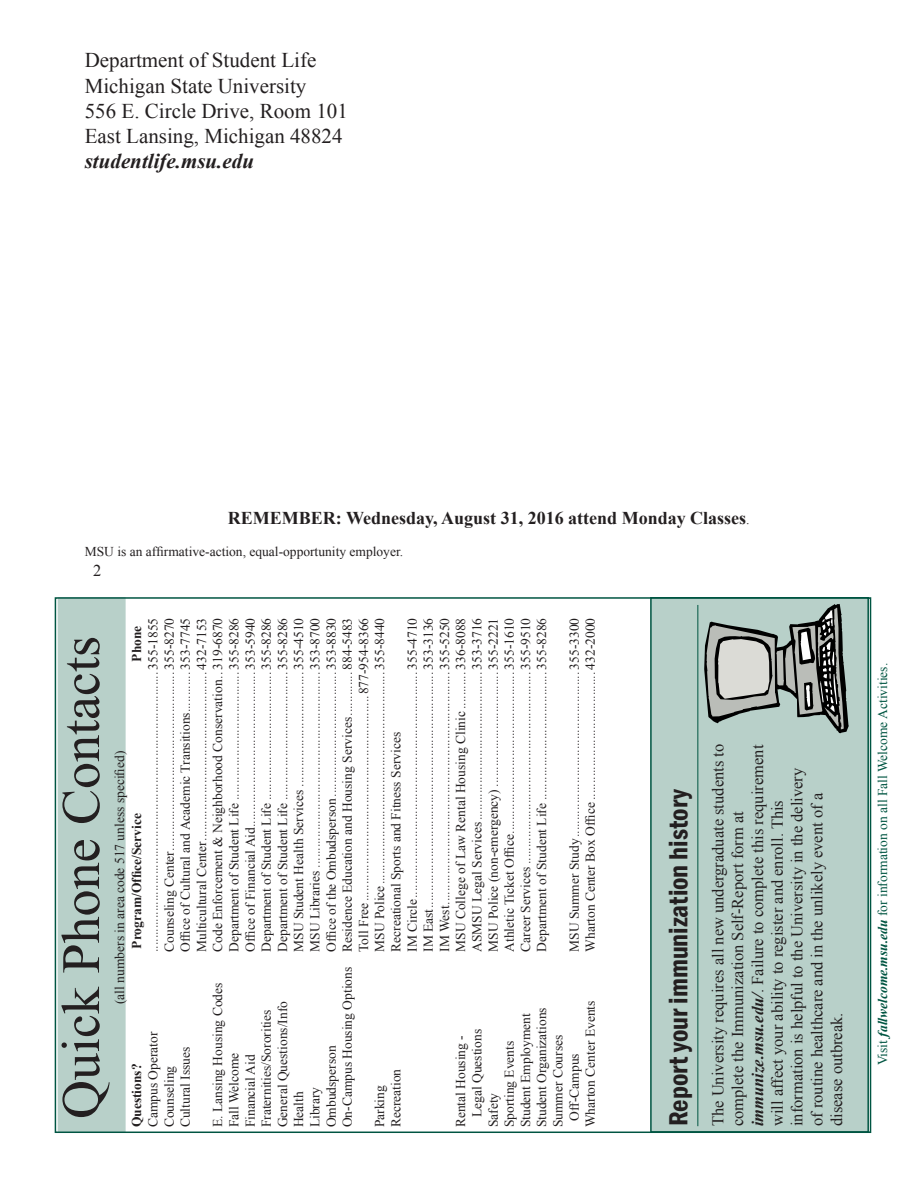
<style>
.page{position:relative;width:918px;height:1188px;background:#fff}
.page>*{position:absolute;margin:0;border:0;box-sizing:border-box;transform-origin:0 0}
.Subtitles{font:54px "Times New Roman";color:#231f20}
.Subtitles-2{font:600 condensed 27px "Franklin Gothic";color:#231f20}
.t1{font:21px/25.2px "Times New Roman";color:#231f20}
.t2{font:700 18px "Times New Roman";color:#231f20}
.t3{font:16.5px "Times New Roman";color:#231f20}
.Subtitles-3{font:13.5px/16.2px "Times New Roman";color:#231f20}
.t4{font:13.5px "Times New Roman";color:#005542}
.t5{font:700 13.5px "Times New Roman";color:#231f20}
.s1{font-weight:700;font-style:italic}
.s2{font-weight:400;font-size:13.5px}
</style>
<div class="page">
<div style="left:650px;top:597px;width:219px;height:536px;background:#b8d0c9;border:2px solid #005542"></div>
<div style="left:58px;top:597px;width:68px;height:536px;background:#b8d0c9;border:2px solid #b8d0c9"></div>
<hr style="left:697px;top:605px;width:1px;height:521px;background:#005542">
<svg style="left:704px;top:604px;width:145px;height:129px"></svg>
<p class="t1" style="left:85px;top:47px;width:233px">Department of Student Life</p>
<p class="t1" style="left:85px;top:73px;width:223px">Michigan State University</p>
<p class="t1" style="left:85px;top:98px;width:265px">556 E. Circle Drive, Room 101</p>
<p class="t1" style="left:85px;top:123px;width:259px">East Lansing, Michigan 48824 <span class="s1">studentlife.msu.edu</span></p>
<p class="t2" style="left:228px;top:505px;width:523px">REMEMBER: Wednesday, August 31, 2016 attend Monday Classes<span class="s2">.</span></p>
<p class="Subtitles-3" style="left:85px;top:543px;width:320px">MSU is an affirmative-action, equal-opportunity employer.</p>
<p class="t3" style="left:93px;top:559px;width:10px">2</p>
<p class="Subtitles-3" style="left:161px;top:952px;width:336px;rotate:-90deg">Counseling Center..................................................... 355-8270</p>
<p class="Subtitles-3" style="left:209px;top:952px;width:336px;rotate:-90deg">Code Enforcement &amp; Neighborhood Conservation.. 319-6870</p>
<p class="Subtitles-3" style="left:242px;top:952px;width:336px;rotate:-90deg">Office of Financial Aid.............................................. 353-5940</p>
<p class="Subtitles-3" style="left:290px;top:952px;width:336px;rotate:-90deg">MSU Student Health Services .................................. 355-4510</p>
<p class="Subtitles-3" style="left:307px;top:952px;width:336px;rotate:-90deg">MSU Libraries .......................................................... 353-8700</p>
<p class="Subtitles-3" style="left:323px;top:952px;width:336px;rotate:-90deg">Office of the Ombudsperson ..................................... 353-8830</p>
<p class="Subtitles-3" style="left:339px;top:1127px;width:511px;rotate:-90deg">On-Campus Housing Options Residence Education and Housing Services............. 884-5483</p>
<p class="Subtitles-3" style="left:355px;top:952px;width:336px;rotate:-90deg">Toll Free .............................................................877-954-8366</p>
<p class="Subtitles-3" style="left:371px;top:952px;width:336px;rotate:-90deg">MSU Police............................................................... 355-8440</p>
<p class="Subtitles-3" style="left:404px;top:952px;width:336px;rotate:-90deg">IM Circle................................................................... 355-4710</p>
<p class="Subtitles-3" style="left:420px;top:952px;width:336px;rotate:-90deg">IM East...................................................................... 353-3136</p>
<p class="Subtitles-3" style="left:436px;top:952px;width:336px;rotate:-90deg">IM West..................................................................... 355-5250</p>
<p class="Subtitles-3" style="left:501px;top:952px;width:336px;rotate:-90deg">Athletic Ticket Office................................................ 355-1610</p>
<p class="Subtitles-3" style="left:517px;top:952px;width:336px;rotate:-90deg">Career Services ......................................................... 355-9510</p>
<p class="Subtitles-3" style="left:566px;top:952px;width:336px;rotate:-90deg">MSU Summer Study................................................. 355-3300</p>
<p class="Subtitles-3" style="left:582px;top:952px;width:336px;rotate:-90deg">Wharton Center Box Office ...................................... 432-2000</p>
<p class="Subtitles-3" style="left:226px;top:952px;width:336px;rotate:-90deg">Department of Student Life ...................................... 355-8286</p>
<p class="Subtitles-3" style="left:258px;top:952px;width:336px;rotate:-90deg">Department of Student Life ...................................... 355-8286</p>
<p class="Subtitles-3" style="left:274px;top:952px;width:336px;rotate:-90deg">Department of Student Life ...................................... 355-8286</p>
<p class="Subtitles-3" style="left:469px;top:952px;width:336px;rotate:-90deg">ASMSU Legal Services............................................ 353-3716</p>
<p class="Subtitles-3" style="left:533px;top:952px;width:336px;rotate:-90deg">Department of Student Life ...................................... 355-8286</p>
<p class="Subtitles-3" style="left:452px;top:952px;width:336px;rotate:-90deg">MSU College of Law Rental Housing Clinic ........... 336-8088</p>
<p class="Subtitles-3" style="left:145px;top:952px;width:336px;rotate:-90deg">................................................................................... 355-1855</p>
<p class="Subtitles-3" style="left:177px;top:952px;width:336px;rotate:-90deg">Office of Cultural and Academic Transitions............ 353-7745</p>
<p class="Subtitles-3" style="left:193px;top:952px;width:336px;rotate:-90deg">Multicultural Center.................................................. 432-7153</p>
<p class="Subtitles-3" style="left:485px;top:952px;width:336px;rotate:-90deg">MSU Police (non-emergency) .................................. 355-2221</p>
<p class="t5" style="left:127px;top:662px;width:38px;rotate:-90deg">Phone</p>
<p class="Subtitles" style="left:45px;top:1119px;width:484px;rotate:-90deg">Quick Phone Contacts</p>
<p class="Subtitles-3" style="left:388px;top:952px;width:221px;rotate:-90deg">Recreational Sports and Fitness Services</p>
<p class="Subtitles-3" style="left:111px;top:1004px;width:255px;rotate:-90deg">(all numbers in area code 517 unless specified)</p>
<p class="t5" style="left:127px;top:949px;width:137px;rotate:-90deg">Program/Office/Service</p>
<p class="Subtitles-3" style="left:209px;top:1127px;width:146px;rotate:-90deg">E. Lansing Housing Codes</p>
<p class="Subtitles-3" style="left:582px;top:1127px;width:128px;rotate:-90deg">Wharton Center Events</p>
<p class="Subtitles-3" style="left:274px;top:1127px;width:128px;rotate:-90deg">General Questions/Info</p>
<p class="Subtitles-3" style="left:533px;top:1127px;width:122px;rotate:-90deg">Student Organizations</p>
<p class="Subtitles-3" style="left:258px;top:1127px;width:119px;rotate:-90deg">Fraternities/Sororities</p>
<p class="Subtitles-3" style="left:517px;top:1127px;width:116px;rotate:-90deg">Student Employment</p>
<p class="Subtitles-3" style="left:469px;top:1117px;width:90px;rotate:-90deg">Legal Questions</p>
<p class="Subtitles-3" style="left:145px;top:1127px;width:97px;rotate:-90deg">Campus Operator</p>
<p class="Subtitles-3" style="left:550px;top:1121px;width:87px;text-indent:-7px;rotate:-90deg">Summer Courses<br>Off-Campus</p>
<p class="Subtitles-3" style="left:452px;top:1127px;width:94px;rotate:-90deg">Rental Housing -</p>
<p class="Subtitles-3" style="left:501px;top:1127px;width:88px;rotate:-90deg">Sporting Events</p>
<p class="Subtitles-3" style="left:323px;top:1127px;width:83px;rotate:-90deg">Ombudsperson</p>
<p class="Subtitles-3" style="left:177px;top:1127px;width:82px;rotate:-90deg">Cultural Issues</p>
<p class="Subtitles-3" style="left:226px;top:1127px;width:76px;rotate:-90deg">Fall Welcome</p>
<p class="Subtitles-3" style="left:242px;top:1127px;width:75px;rotate:-90deg">Financial Aid</p>
<p class="t5" style="left:127px;top:1127px;width:65px;rotate:-90deg">Questions?</p>
<p class="Subtitles-3" style="left:161px;top:1127px;width:63px;rotate:-90deg">Counseling</p>
<p class="Subtitles-3" style="left:388px;top:1127px;width:60px;rotate:-90deg">Recreation</p>
<p class="Subtitles-3" style="left:371px;top:1127px;width:43px;rotate:-90deg">Parking</p>
<p class="Subtitles-3" style="left:307px;top:1127px;width:42px;rotate:-90deg">Library</p>
<p class="Subtitles-3" style="left:290px;top:1127px;width:37px;rotate:-90deg">Health</p>
<p class="Subtitles-3" style="left:485px;top:1127px;width:36px;rotate:-90deg">Safety</p>
<p class="Subtitles-2" style="left:660px;top:1126px;width:339px;rotate:-90deg">Report your immunization history</p>
<p class="t3" style="left:707px;top:1126px;width:384px;rotate:-90deg">The University requires all new undergraduate students to</p>
<p class="t3" style="left:746px;top:1126px;width:383px;rotate:-90deg"><span class="s1">immunize.msu.edu/</span>. Failure to complete this requirement</p>
<p class="t3" style="left:786px;top:1126px;width:360px;rotate:-90deg">information is helpful to the University in the delivery</p>
<p class="t3" style="left:806px;top:1126px;width:335px;rotate:-90deg">of routine healthcare and in the unlikely event of a</p>
<p class="t3" style="left:766px;top:1126px;width:328px;rotate:-90deg">will affect your ability to register and enroll. This</p>
<p class="t3" style="left:727px;top:1126px;width:316px;rotate:-90deg">complete the Immunization Self-Report form at</p>
<p class="t3" style="left:826px;top:1126px;width:115px;rotate:-90deg">disease outbreak.</p>
<p class="t4" style="left:874px;top:1065px;width:404px;rotate:-90deg">Visit <span class="s1">fallwelcome.msu.edu</span> for information on all Fall Welcome Activities.</p>
</div>
